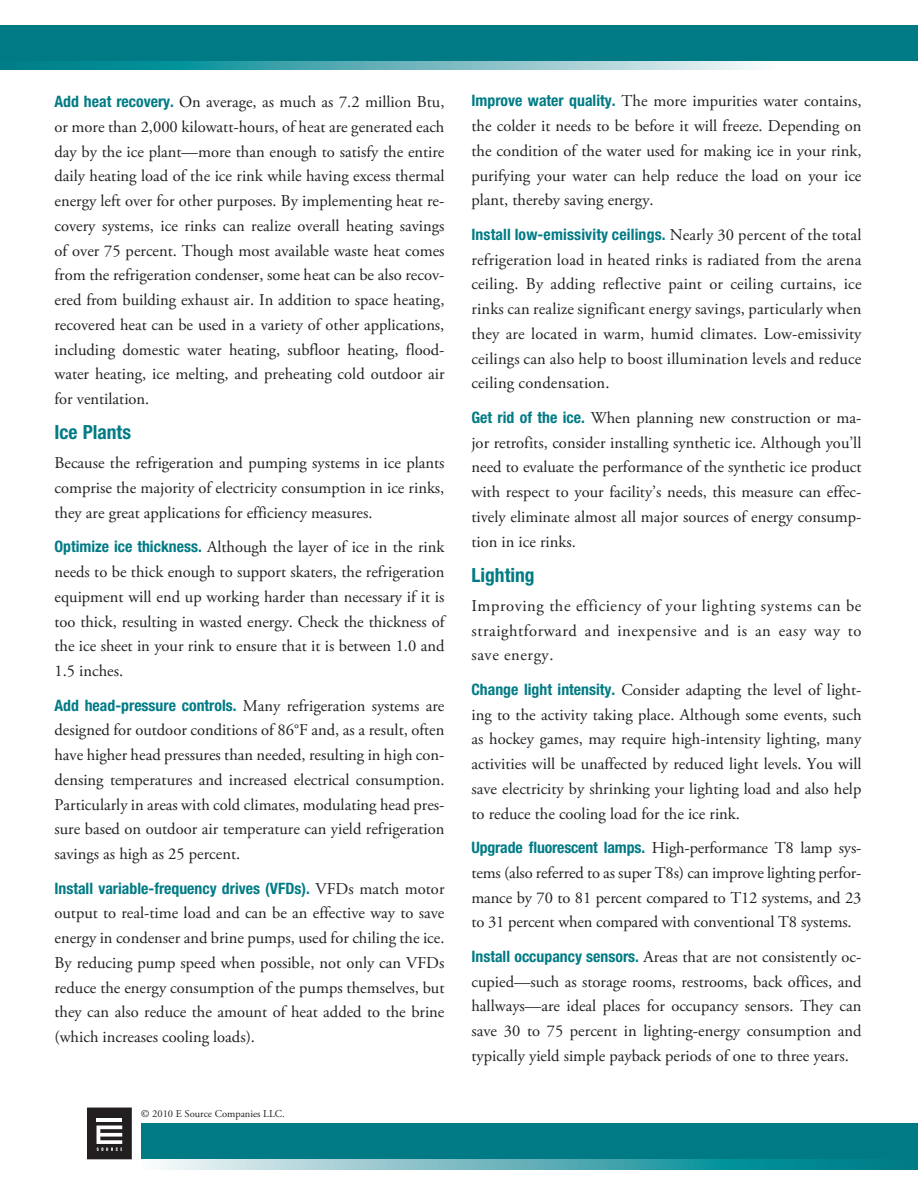
<style>
.page{position:relative;width:918px;height:1188px;background:#fff}
.page>*{position:absolute;margin:0;border:0;box-sizing:border-box;transform-origin:0 0}
.t1{font:700 condensed 19.5px "Helvetica Neue LT Std";color:#007b85}
.t2{font:16.5px/24.8px "Adobe Garamond Pro";color:#231f20;text-align:justify}
.t3{font:700 condensed 15.75px "Helvetica Neue LT Std";color:#007b85}
.t4{font:10.5px "Adobe Garamond Pro";color:#231f20}
.s1{font-family:"Helvetica Neue LT Std";font-weight:700;font-stretch:condensed;font-size:15.75px;color:#007b85}
.s2{font-family:"Adobe Garamond Pro";font-weight:400;font-stretch:normal;font-size:16.5px;color:#231f20}
</style>
<div class="page">
<svg style="left:0;top:61px;width:755px;height:8px;background:#62b2ba"></svg>
<div style="left:0;top:25px;width:918px;height:36px;background:#007b85"></div>
<svg style="left:161px;top:1159px;width:757px;height:10px;background:#60b1b8"></svg>
<div style="left:142px;top:1123px;width:776px;height:36px;background:#007b85"></div>
<div style="left:87px;top:1108px;width:44px;height:51px;background:#231f20"></div>
<svg style="left:97px;top:1126px;width:25px;height:25px"></svg>
<hr style="left:97px;top:1118px;width:25px;height:4px;background:#fff">
<p class="t2" style="left:54px;top:90px;width:392px"><span class="s1">Add heat recovery.</span> On average, as much as 7.2 million Btu, or more than 2,000 kilowatt-hours, of heat are generated each day by the ice plant—more than enough to satisfy the entire daily heating load of the ice rink while having excess thermal energy left over for other purposes. By implementing heat re&shy;covery systems, ice rinks can realize overall heating savings of over 75 percent. Though most available waste heat comes from the refrigeration condenser, some heat can be also recov&shy;ered from building exhaust air. In addition to space heating, recovered heat can be used in a variety of other applications, including domestic water heating, subfloor heating, flood&shy;water heating, ice melting, and preheating cold outdoor air for ventilation.</p>
<p class="t1" style="left:54px;top:421px;width:78px">Ice Plants</p>
<p class="t2" style="left:54px;top:451px;width:392px">Because the refrigeration and pumping systems in ice plants comprise the majority of electricity consumption in ice rinks, they are great applications for efficiency measures.</p>
<p class="t2" style="left:54px;top:535px;width:392px"><span class="s1">Optimize ice thickness.</span> Although the layer of ice in the rink needs to be thick enough to support skaters, the refrigeration equipment will end up working harder than necessary if it is too thick, resulting in wasted energy. Check the thickness of the ice sheet in your rink to ensure that it is between 1.0 and 1.5 inches.</p>
<p class="t2" style="left:54px;top:694px;width:392px"><span class="s1">Add head-pressure controls.</span> Many refrigeration systems are designed for outdoor conditions of 86°F and, as a result, often have higher head pressures than needed, resulting in high con&shy;densing temperatures and increased electrical consumption.<br>Particularly in areas with cold climates, modulating head pres&shy;sure based on outdoor air temperature can yield refrigeration savings as high as 25 percent.</p>
<p class="t3" style="left:54px;top:878px;width:392px">Install variable-frequency drives (VFDs). <span class="s2">VFDs match motor</span></p>
<p class="t2" style="left:54px;top:901px;width:392px">output to real-time load and can be an effective way to save energy in condenser and brine pumps, used for chiling the ice.<br>By reducing pump speed when possible, not only can VFDs reduce the energy consumption of the pumps themselves, but they can also reduce the amount of heat added to the brine (which increases cooling loads).</p>
<p class="t4" style="left:141px;top:1108px;width:145px">© 2010 E Source Companies LLC.</p>
<p class="t2" style="left:471px;top:89px;width:392px"><span class="s1">Improve water quality.</span> The more impurities water contains, the colder it needs to be before it will freeze. Depending on the condition of the water used for making ice in your rink, purifying your water can help reduce the load on your ice plant, thereby saving energy.</p>
<p class="t3" style="left:471px;top:225px;width:391px">Install low-emissivity ceilings. <span class="s2">Nearly 30 percent of the total</span></p>
<p class="t2" style="left:471px;top:248px;width:392px">refrigeration load in heated rinks is radiated from the arena ceiling. By adding reflective paint or ceiling curtains, ice rinks can realize significant energy savings, particularly when they are located in warm, humid climates. Low-emissivity ceilings can also help to boost illumination levels and reduce ceiling condensation.</p>
<p class="t2" style="left:471px;top:406px;width:391px"><span class="s1">Get rid of the ice.</span> When planning new construction or ma&shy;jor retrofits, consider installing synthetic ice. Although you’ll need to evaluate the performance of the synthetic ice product with respect to your facility’s needs, this measure can effec&shy;tively eliminate almost all major sources of energy consump&shy;tion in ice rinks.</p>
<p class="t1" style="left:471px;top:563px;width:65px">Lighting</p>
<p class="t2" style="left:471px;top:594px;width:392px">Improving the efficiency of your lighting systems can be straightforward and inexpensive and is an easy way to save energy.</p>
<p class="t2" style="left:471px;top:678px;width:392px"><span class="s1">Change light intensity.</span> Consider adapting the level of light&shy;ing to the activity taking place. Although some events, such as hockey games, may require high-intensity lighting, many activities will be unaffected by reduced light levels. You will save electricity by shrinking your lighting load and also help to reduce the cooling load for the ice rink.</p>
<p class="t2" style="left:471px;top:836px;width:392px"><span class="s1">Upgrade fluorescent lamps.</span> High-performance T8 lamp sys&shy;tems (also referred to as super T8s) can improve lighting perfor&shy;mance by 70 to 81 percent compared to T12 systems, and 23 to 31 percent when compared with conventional T8 systems.</p>
<p class="t2" style="left:471px;top:945px;width:392px"><span class="s1">Install occupancy sensors.</span> Areas that are not consistently oc&shy;cupied—such as storage rooms, restrooms, back offices, and hallways—are ideal places for occupancy sensors. They can save 30 to 75 percent in lighting-energy consumption and typically yield simple payback periods of one to three years.</p>
</div>
